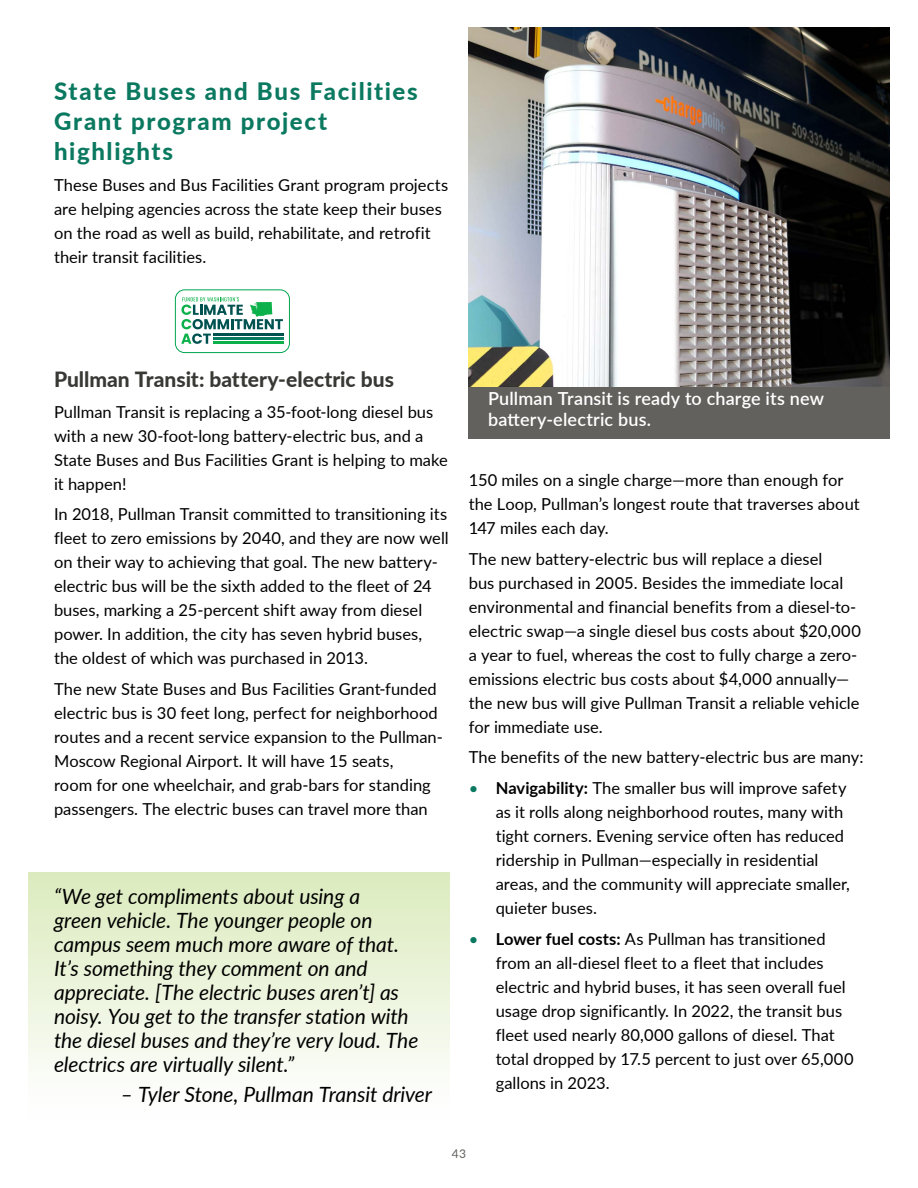
<style>
.page{position:relative;width:918px;height:1188px;background:#fff}
.page>*{position:absolute;margin:0;border:0;box-sizing:border-box;transform-origin:0 0}
.Subhead_1{font:800 24px/30px "Lato";letter-spacing:.07em;color:#0a7960}
.Quote_Sidebar{font:italic 21px/24px "Lato";letter-spacing:-.005em;color:#000}
.Subhead_2{font:800 21px "Lato";color:#383935}
.Photo_caption{font:600 18px/21px "Lato";letter-spacing:.01em;color:#fff}
.Body_Copy{font:16.5px/24px "Lato";color:#000}
.t1{font:12px "Lato";color:#63615d}
.s1{color:#0a7960}
.s2{font-weight:700}
</style>
<div class="page">
<div style="left:175px;top:289px;width:115px;height:64px;border:1px solid #00a651;border-radius:9px"></div>
<hr style="left:213px;top:334px;width:71px;height:2px;background:#005251">
<hr style="left:213px;top:338px;width:71px;height:2px;background:#077c60">
<hr style="left:213px;top:342px;width:71px;height:2px;background:#0db14b">
<svg style="left:181px;top:297px;width:102px;height:47px"></svg>
<div style="left:28px;top:872px;width:421px;height:249px;background:linear-gradient(to bottom,#dbebbd,#fff)"></div>
<div style="left:468px;top:384px;width:421px;height:54px;background:#63615d"></div>
<img style="left:468px;top:27px;width:421px;height:360px">
<p class="Subhead_1" style="left:54px;top:76px;width:365px">State Buses and Bus Facilities<br>Grant program project highlights</p>
<p class="Body_Copy" style="left:54px;top:172px;width:396px">These Buses and Bus Facilities Grant program projects are helping agencies across the state keep their buses on the road as well as build, rehabilitate, and retrofit their transit facilities.</p>
<p class="Subhead_2" style="left:54px;top:364px;width:341px">Pullman Transit: battery-electric bus</p>
<p class="Body_Copy" style="left:54px;top:399px;width:395px">Pullman Transit is replacing a 35-foot-long diesel bus with a new 30-foot-long battery-electric bus, and a State Buses and Bus Facilities Grant is helping to make it happen!</p>
<p class="Body_Copy" style="left:54px;top:502px;width:396px">In 2018, Pullman Transit committed to transitioning its fleet to zero emissions by 2040, and they are now well on their way to achieving that goal. The new battery&shy;electric bus will be the sixth added to the fleet of 24 buses, marking a 25-percent shift away from diesel power. In addition, the city has seven hybrid buses, the oldest of which was purchased in 2013.</p>
<p class="Body_Copy" style="left:54px;top:676px;width:390px">The new State Buses and Bus Facilities Grant-funded electric bus is 30 feet long, perfect for neighborhood routes and a recent service expansion to the Pullman-Moscow Regional Airport. It will have 15 seats,<br>room for one wheelchair, and grab-bars for standing passengers. The electric buses can travel more than</p>
<p class="Quote_Sidebar" style="left:54px;top:883px;width:366px">“We get compliments about using a<br>green vehicle. The younger people on campus seem much more aware of that.<br>It’s something they comment on and appreciate. [The electric buses aren’t] as noisy. You get to the transfer station with the diesel buses and they’re very loud. The electrics are virtually silent.”</p>
<p class="Quote_Sidebar" style="left:121px;top:1082px;width:313px">– Tyler Stone, Pullman Transit driver</p>
<p class="Photo_caption" style="left:488px;top:388px;width:337px">Pullman Transit is ready to charge its new battery-electric bus.</p>
<p class="Body_Copy" style="left:469px;top:467px;width:393px">150 miles on a single charge—more than enough for the Loop, Pullman’s longest route that traverses about<br>147 miles each day.</p>
<p class="Body_Copy" style="left:469px;top:546px;width:394px">The new battery-electric bus will replace a diesel<br>bus purchased in 2005. Besides the immediate local environmental and financial benefits from a diesel-to&shy;electric swap—a single diesel bus costs about $20,000 a year to fuel, whereas the cost to fully charge a zero&shy;emissions electric bus costs about $4,000 annually— the new bus will give Pullman Transit a reliable vehicle for immediate use.</p>
<p class="Body_Copy" style="left:469px;top:745px;width:396px">The benefits of the new battery-electric bus are many:</p>
<p class="Body_Copy" style="left:496px;top:775px;width:356px;text-indent:-27px"><span class="s1">•</span> <span class="s2">Navigability:</span> The smaller bus will improve safety as it rolls along neighborhood routes, many with tight corners. Evening service often has reduced ridership in Pullman—especially in residential areas, and the community will appreciate smaller, quieter buses.</p>
<p class="Body_Copy" style="left:496px;top:926px;width:359px;text-indent:-27px"><span class="s1">•</span> <span class="s2">Lower fuel costs:</span> As Pullman has transitioned from an all-diesel fleet to a fleet that includes electric and hybrid buses, it has seen overall fuel usage drop significantly. In 2022, the transit bus fleet used nearly 80,000 gallons of diesel. That total dropped by 17.5 percent to just over 65,000 gallons in 2023.</p>
<p class="t1" style="left:452px;top:1145px;width:16px">43</p>
</div>
